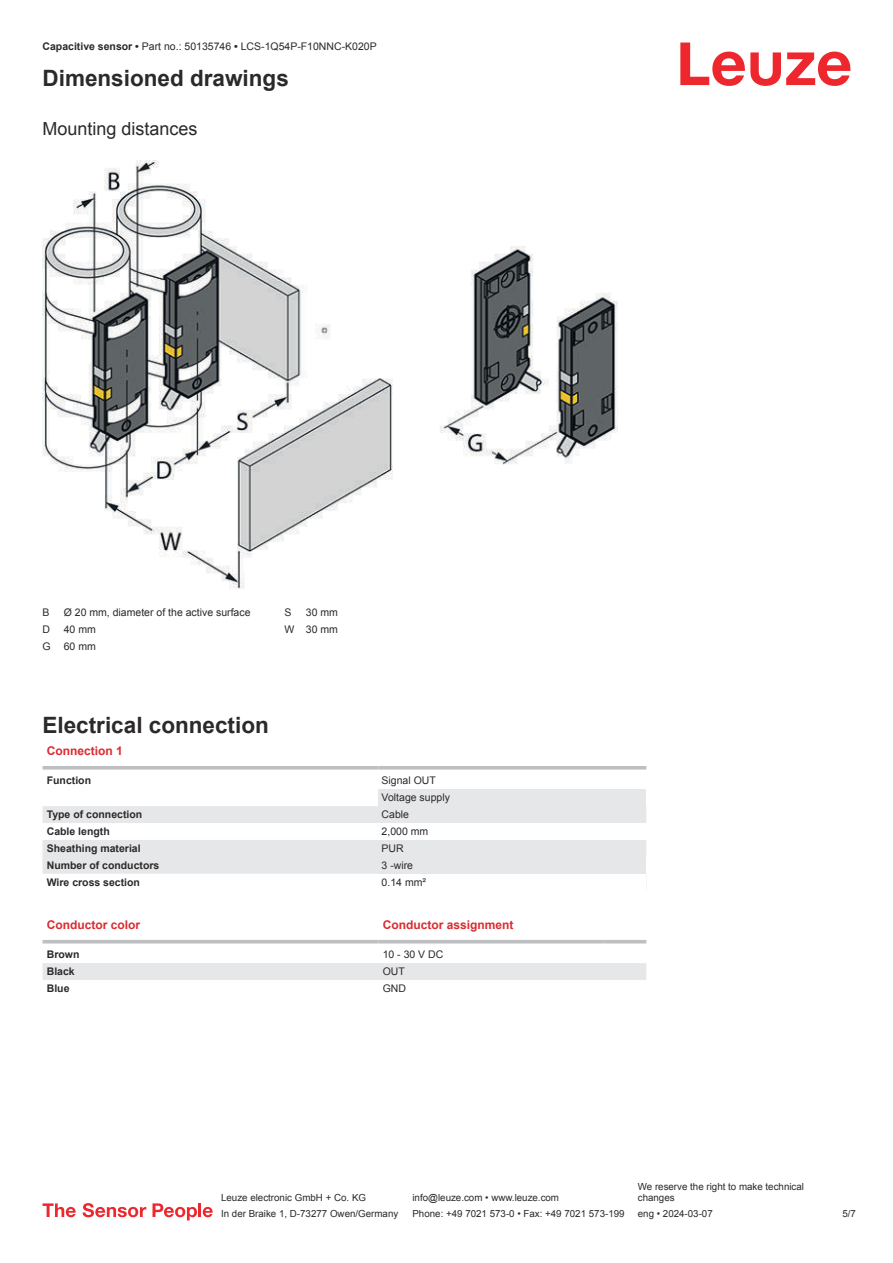
<style>
.page{position:relative;width:893px;height:1263px;background:#fff}
.page>*{position:absolute;margin:0;border:0;box-sizing:border-box;transform-origin:0 0}
.t1{font:700 22.5px "Arial";color:#2b292a}
.t2{font:18px "Arial";color:#2b292a}
.t3{font:700 12px "Arial";color:#db2a30}
.t4{font:10.5px/17px "Arial";color:#2b292a;text-align:right}
.t5{font:700 10.5px "Arial";color:#2b292a}
.t6{font:9.75px/11.7px "Arial";color:#2b292a}
.s1{font-weight:700}
</style>
<div class="page">
<svg style="left:680px;top:43px;width:170px;height:43px"></svg>
<svg style="left:43px;top:769px;width:603px;height:1px"></svg>
<svg style="left:43px;top:806px;width:335px;height:68px;fill:#e6e7e9"></svg>
<hr style="left:43px;top:766px;width:335px;height:3px;background:#bdbfc1">
<hr style="left:378px;top:766px;width:268px;height:3px;background:#bdbfc1">
<div style="left:378px;top:789px;width:268px;height:17px;background:#e6e7e9"></div>
<div style="left:378px;top:806px;width:268px;height:17px;background:#e6e7e9"></div>
<div style="left:378px;top:840px;width:268px;height:17px;background:#e6e7e9"></div>
<div style="left:378px;top:857px;width:268px;height:17px;background:#e6e7e9"></div>
<svg style="left:43px;top:943px;width:603px;height:1px"></svg>
<div style="left:43px;top:963px;width:603px;height:17px;background:#e6e7e9"></div>
<hr style="left:43px;top:940px;width:335px;height:3px;background:#bdbfc1">
<hr style="left:378px;top:940px;width:226px;height:3px;background:#bdbfc1">
<hr style="left:604px;top:940px;width:42px;height:3px;background:#bdbfc1">
<svg style="left:43px;top:1203px;width:33px;height:14px"></svg>
<svg style="left:83px;top:1203px;width:63px;height:14px"></svg>
<svg style="left:153px;top:1203px;width:44px;height:17px"></svg>
<hr style="left:198px;top:1203px;width:3px;height:14px;background:#ed272d">
<svg style="left:203px;top:1207px;width:10px;height:10px"></svg>
<img style="left:43px;top:160px;width:574px;height:429px">
<p class="t4" style="left:43px;top:39px;width:336px"><span class="s1">Capacitive sensor •</span> Part no.: 50135746 <span class="s1">•</span> LCS-1Q54P-F10NNC-K020P</p>
<h1 class="t1" style="left:43px;top:70px;width:248px">Dimensioned drawings</h1>
<h2 class="t2" style="left:43px;top:122px;width:157px">Mounting distances</h2>
<p class="t4" style="left:43px;top:605px;width:9px">B</p>
<p class="t4" style="left:64px;top:605px;width:188px">Ø 20 mm, diameter of the active surface</p>
<p class="t4" style="left:43px;top:622px;width:9px">D</p>
<p class="t4" style="left:43px;top:622px;width:55px">40 mm<br>G 60 mm</p>
<p class="t4" style="left:285px;top:605px;width:9px">S</p>
<p class="t4" style="left:285px;top:605px;width:55px">30 mm<br>W 30 mm</p>
<h1 class="t1" style="left:43px;top:717px;width:228px">Electrical connection</h1>
<p class="t3" style="left:47px;top:746px;width:78px">Connection 1</p>
<p class="t5" style="left:47px;top:777px;width:46px">Function</p>
<p class="t4" style="left:382px;top:773px;width:70px;text-align:left">Signal OUT<br>Voltage supply</p>
<p class="t5" style="left:47px;top:811px;width:97px">Type of connection</p>
<p class="t4" style="left:382px;top:807px;width:29px">Cable</p>
<p class="t5" style="left:47px;top:827px;width:65px">Cable length</p>
<p class="t4" style="left:382px;top:824px;width:48px">2,000 mm</p>
<p class="t5" style="left:47px;top:844px;width:95px">Sheathing material</p>
<p class="t4" style="left:382px;top:841px;width:24px">PUR</p>
<p class="t5" style="left:47px;top:861px;width:114px">Number of conductors</p>
<p class="t4" style="left:382px;top:858px;width:33px">3 -wire</p>
<p class="t5" style="left:47px;top:878px;width:95px">Wire cross section</p>
<p class="t4" style="left:382px;top:875px;width:46px">0.14 mm²</p>
<p class="t3" style="left:47px;top:920px;width:95px">Conductor color</p>
<p class="t3" style="left:383px;top:920px;width:132px">Conductor assignment</p>
<p class="t5" style="left:47px;top:951px;width:34px">Brown</p>
<p class="t4" style="left:383px;top:947px;width:62px">10 - 30 V DC</p>
<p class="t5" style="left:47px;top:968px;width:30px">Black</p>
<p class="t4" style="left:383px;top:964px;width:24px">OUT</p>
<p class="t5" style="left:47px;top:984px;width:24px">Blue</p>
<p class="t4" style="left:383px;top:981px;width:25px">GND</p>
<p class="t6" style="left:221px;top:1193px;width:146px">Leuze electronic GmbH + Co. KG</p>
<p class="t6" style="left:412px;top:1193px;width:148px">info@leuze.com • www.leuze.com</p>
<p class="t6" style="left:638px;top:1181px;width:168px">We reserve the right to make technical changes</p>
<p class="t6" style="left:221px;top:1208px;width:179px">In der Braike 1, D-73277 Owen/Germany</p>
<p class="t6" style="left:412px;top:1208px;width:214px">Phone: +49 7021 573-0 • Fax: +49 7021 573-199</p>
<p class="t6" style="left:638px;top:1208px;width:76px">eng • 2024-03-07</p>
<p class="t6" style="left:842px;top:1209px;width:15px">5 /7</p>
</div>
